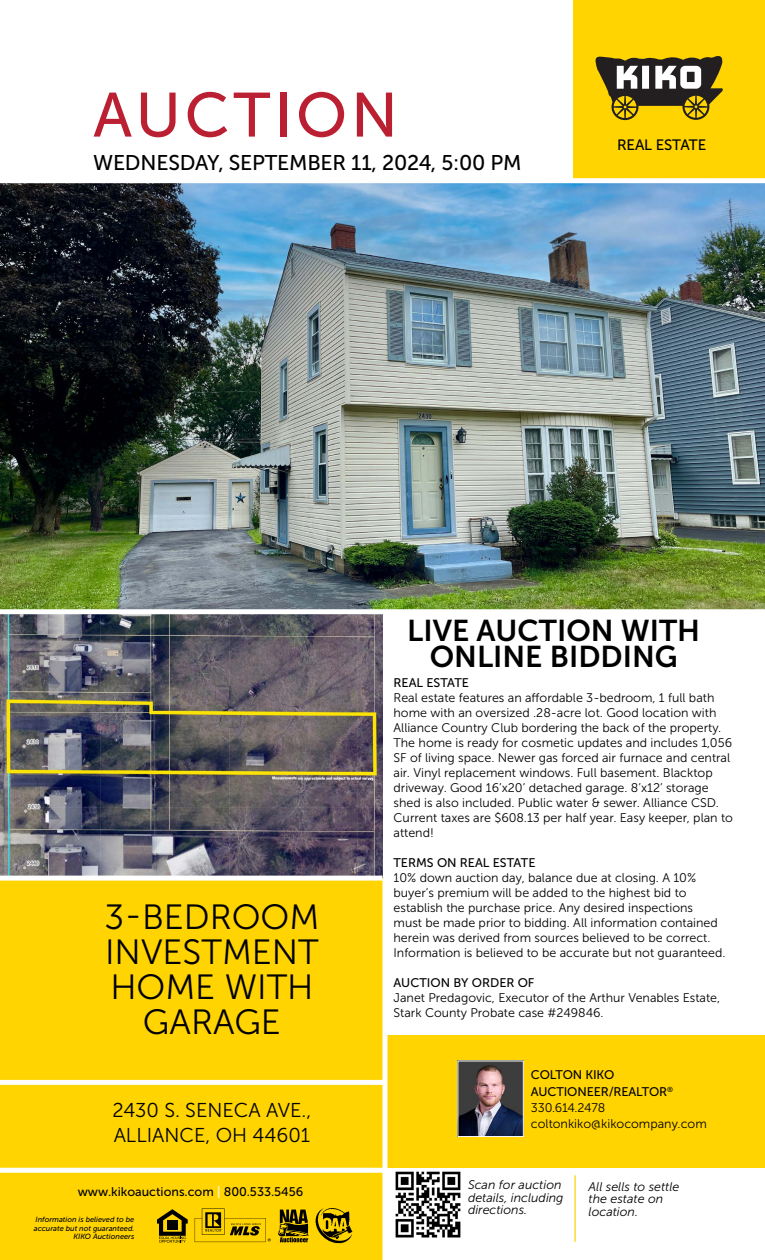
<style>
.page{position:relative;width:765px;height:1260px;background:#fff}
.page>*{position:absolute;margin:0;border:0;box-sizing:border-box;transform-origin:0 0}
.t1{font:62.38px "Museo Sans 500";letter-spacing:.06em;color:#bb1f32}
.t2{font:35px/35px "Museo Sans 300";color:#000;text-align:center}
.t3{font:30px/26.2px "Museo Sans 700";color:#000;text-align:center}
.t4{font:21.25px "Museo Sans 500";letter-spacing:-.01em;color:#000}
.t5{font:20px/25px "Museo Sans 300";color:#000}
.t6{font:15px "Museo Sans 500";letter-spacing:-.01em;color:#000}
.t7{font:12.5px/15px "Museo Sans 300";color:#000}
.t8{font:12.5px/16.2px "Museo Sans 500";color:#000}
.t9{font:italic 12.5px/12.5px "Museo Sans 300";color:#000}
.t10{font:italic 7.5px/8.8px "Museo Sans 500";color:#000;text-align:right}
.s1{color:#fff}
</style>
<div class="page">
<div style="left:387px;top:1035px;width:378px;height:133px;background:#ffd400"></div>
<img style="left:459px;top:1063px;width:63px;height:72px">
<div style="left:457px;top:1061px;width:67px;height:76px;border:1px solid #fff"></div>
<svg style="left:382px;top:614px;width:1px;height:261px"></svg>
<img style="left:0;top:614px;width:382px;height:262px">
<img style="left:0;top:183px;width:765px;height:426px">
<div style="left:574px;top:0;width:191px;height:180px;background:#ffd400"></div>
<svg style="left:595px;top:56px;width:128px;height:64px"></svg>
<div style="left:0;top:178px;width:765px;height:5px;background:#fff"></div>
<div style="left:0;top:878px;width:384px;height:382px;background:#ffd400"></div>
<img style="left:395px;top:1171px;width:66px;height:67px">
<hr style="left:574px;top:1175px;width:2px;height:67px;background:#ffd400">
<div style="left:0;top:1168px;width:385px;height:5px;background:#fff"></div>
<div style="left:0;top:1080px;width:383px;height:5px;background:#fff"></div>
<svg style="left:278px;top:1210px;width:31px;height:32px"></svg>
<svg style="left:195px;top:1208px;width:76px;height:34px"></svg>
<svg style="left:157px;top:1209px;width:31px;height:34px"></svg>
<img style="left:316px;top:1208px;width:36px;height:36px">
<div style="left:0;top:876px;width:382px;height:5px;background:#fff"></div>
<div style="left:382px;top:878px;width:6px;height:382px;background:#fff"></div>
<h1 class="t1" style="left:93px;top:81px;width:306px">AUCTION</h1>
<h3 class="t4" style="left:93px;top:151px;width:430px">WEDNESDAY, SEPTEMBER 11, 2024, 5:00 PM</h3>
<p class="t6" style="left:617px;top:136px;width:91px">REAL ESTATE</p>
<h2 class="t2" style="left:105px;top:899px;width:216px">3-BEDROOM<br>INVESTMENT<br>HOME WITH<br>GARAGE</h2>
<h3 class="t5" style="left:112px;top:1097px;width:200px">2430 S. SENECA AVE.,<br>ALLIANCE, OH 44601</h3>
<p class="t8" style="left:78px;top:1183px;width:227px">www.kikoauctions.com <span class="s1">|</span> 800.533.5456</p>
<p class="t10" style="left:34px;top:1215px;width:102px">Information is believed to be accurate but not guaranteed.<br>KIKO Auctioneers</p>
<h3 class="t3" style="left:407px;top:617px;width:294px">LIVE AUCTION WITH<br>ONLINE BIDDING</h3>
<p class="t8" style="left:394px;top:674px;width:77px">REAL ESTATE</p>
<p class="t7" style="left:394px;top:690px;width:341px">Real estate features an affordable 3-bedroom, 1 full bath home with an oversized .28-acre lot. Good location with Alliance Country Club bordering the back of the property.<br>The home is ready for cosmetic updates and includes 1,056<br>SF of living space. Newer gas forced air furnace and central air. Vinyl replacement windows. Full basement. Blacktop driveway. Good 16’x20’ detached garage. 8’x12’ storage shed is also included. Public water &amp; sewer. Alliance CSD.<br>Current taxes are $608.13 per half year. Easy keeper, plan to attend!</p>
<p class="t8" style="left:394px;top:854px;width:143px">TERMS ON REAL ESTATE</p>
<p class="t7" style="left:394px;top:870px;width:334px">10% down auction day, balance due at closing. A 10% buyer’s premium will be added to the highest bid to establish the purchase price. Any desired inspections<br>must be made prior to bidding. All information contained herein was derived from sources believed to be correct.<br>Information is believed to be accurate but not guaranteed.</p>
<p class="t8" style="left:394px;top:974px;width:142px">AUCTION BY ORDER OF</p>
<p class="t7" style="left:394px;top:990px;width:328px">Janet Predagovic, Executor of the Arthur Venables Estate,<br>Stark County Probate case #249846.</p>
<p class="t8" style="left:531px;top:1067px;width:144px">COLTON KIKO<br>AUCTIONEER/REALTOR<sup>®</sup></p>
<p class="t7" style="left:531px;top:1100px;width:177px;line-height:16.2px">330.614.2478 coltonkiko@kikocompany.com</p>
<p class="t9" style="left:468px;top:1179px;width:97px">Scan for auction details, including directions.</p>
<p class="t9" style="left:589px;top:1180px;width:92px">All sells to settle the estate on location.</p>
</div>
